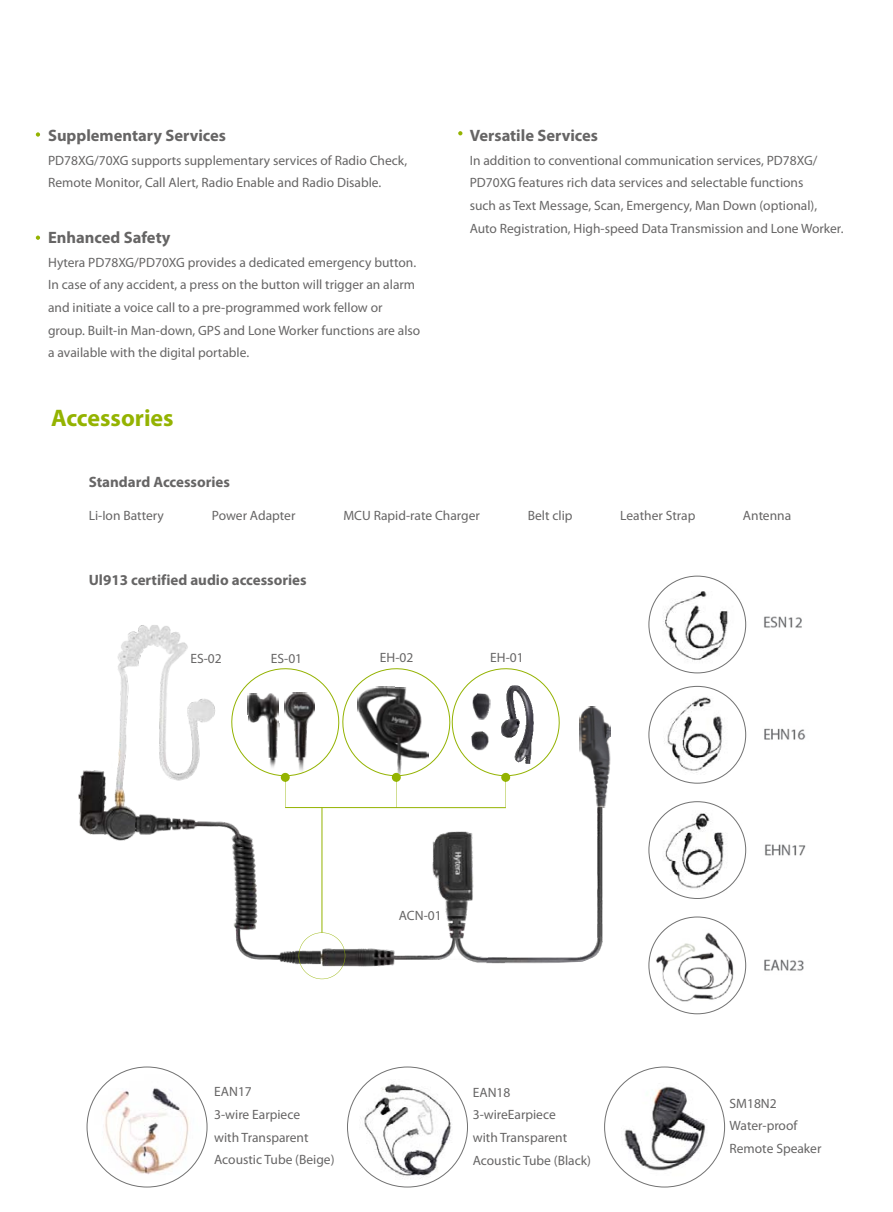
<style>
.page{position:relative;width:893px;height:1212px;background:#fff}
.page>*{position:absolute;margin:0;border:0;box-sizing:border-box;transform-origin:0 0}
.t1{font:700 24px "Myriad Pro";color:#94b301}
.t2{font:700 16.5px "Myriad Pro";color:#666565}
.t3{font:700 15px "Myriad Pro";color:#666565}
.t4{font:13.5px/22.6px "Myriad Pro";color:#666565}
</style>
<div class="page">
<svg style="left:36px;top:236px;width:4px;height:4px"></svg>
<svg style="left:36px;top:132px;width:4px;height:5px"></svg>
<img style="left:87px;top:1074px;width:116px;height:113px">
<svg style="left:347px;top:1067px;width:120px;height:120px"></svg>
<img style="left:352px;top:1072px;width:112px;height:112px">
<img style="left:614px;top:1075px;width:105px;height:105px">
<svg style="left:458px;top:131px;width:4px;height:4px"></svg>
<img style="left:668px;top:575px;width:134px;height:95px">
<img style="left:681px;top:803px;width:125px;height:96px">
<img style="left:680px;top:686px;width:126px;height:71px">
<img style="left:652px;top:919px;width:152px;height:93px">
<div style="left:649px;top:576px;width:97px;height:97px;background:#fff;border-radius:50%"></div>
<img style="left:649px;top:585px;width:97px;height:81px">
<img style="left:649px;top:689px;width:92px;height:93px">
<img style="left:649px;top:804px;width:94px;height:94px">
<svg style="left:649px;top:917px;width:97px;height:97px"></svg>
<img style="left:654px;top:928px;width:85px;height:80px">
<img style="left:78px;top:625px;width:407px;height:342px">
<img style="left:485px;top:808px;width:118px;height:156px">
<svg style="left:299px;top:932px;width:46px;height:47px"></svg>
<img style="left:579px;top:707px;width:32px;height:101px">
<svg style="left:224px;top:661px;width:336px;height:147px"></svg>
<hr style="left:322px;top:807px;width:1px;height:126px;background:#94b301">
<p class="t2" style="left:48px;top:128px;width:179px">Supplementary Services</p>
<p class="t4" style="left:48px;top:150px;width:361px">PD78XG/70XG supports supplementary services of Radio Check,<br>Remote Monitor, Call Alert, Radio Enable and Radio Disable.</p>
<p class="t2" style="left:48px;top:230px;width:124px">Enhanced Safety</p>
<p class="t4" style="left:48px;top:252px;width:374px">Hytera PD78XG/PD70XG provides a dedicated emergency button.<br>In case of any accident, a press on the button will trigger an alarm and initiate a voice call to a pre-programmed work fellow or group. Built-in Man-down, GPS and Lone Worker functions are also a available with the digital portable.</p>
<h1 class="t1" style="left:51px;top:408px;width:124px">Accessories</h1>
<p class="t3" style="left:89px;top:476px;width:143px">Standard Accessories</p>
<p class="t2" style="left:470px;top:128px;width:130px">Versatile Services</p>
<p class="t4" style="left:470px;top:150px;width:375px">In addition to conventional communication services, PD78XG/ PD70XG features rich data services and selectable functions<br>such as Text Message, Scan, Emergency, Man Down (optional), Auto Registration, High-speed Data Transmission and Lone Worker.</p>
<p class="t4" style="left:89px;top:505px;width:77px">Li-Ion Battery</p>
<p class="t4" style="left:212px;top:505px;width:85px">Power Adapter</p>
<p class="t4" style="left:343px;top:505px;width:138px">MCU Rapid-rate Charger</p>
<p class="t4" style="left:528px;top:505px;width:46px">Belt clip</p>
<p class="t4" style="left:620px;top:505px;width:77px">Leather Strap</p>
<p class="t4" style="left:743px;top:505px;width:50px">Antenna</p>
<p class="t3" style="left:89px;top:573px;width:219px">Ul913 certified audio accessories</p>
<p class="t4" style="left:190px;top:648px;width:33px">ES-02</p>
<p class="t4" style="left:271px;top:648px;width:33px">ES-01</p>
<p class="t4" style="left:380px;top:648px;width:35px">EH-02</p>
<p class="t4" style="left:490px;top:648px;width:35px">EH-01</p>
<p class="t4" style="left:399px;top:905px;width:44px">ACN-01</p>
<p class="t4" style="left:214px;top:1081px;width:122px">EAN17<br>3-wire Earpiece<br>with Transparent<br>Acoustic Tube (Beige)</p>
<p class="t4" style="left:473px;top:1082px;width:120px">EAN18<br>3-wireEarpiece<br>with Transparent<br>Acoustic Tube (Black)</p>
<p class="t4" style="left:730px;top:1093px;width:93px">SM18N2<br>Water-proof<br>Remote Speaker</p>
</div>
